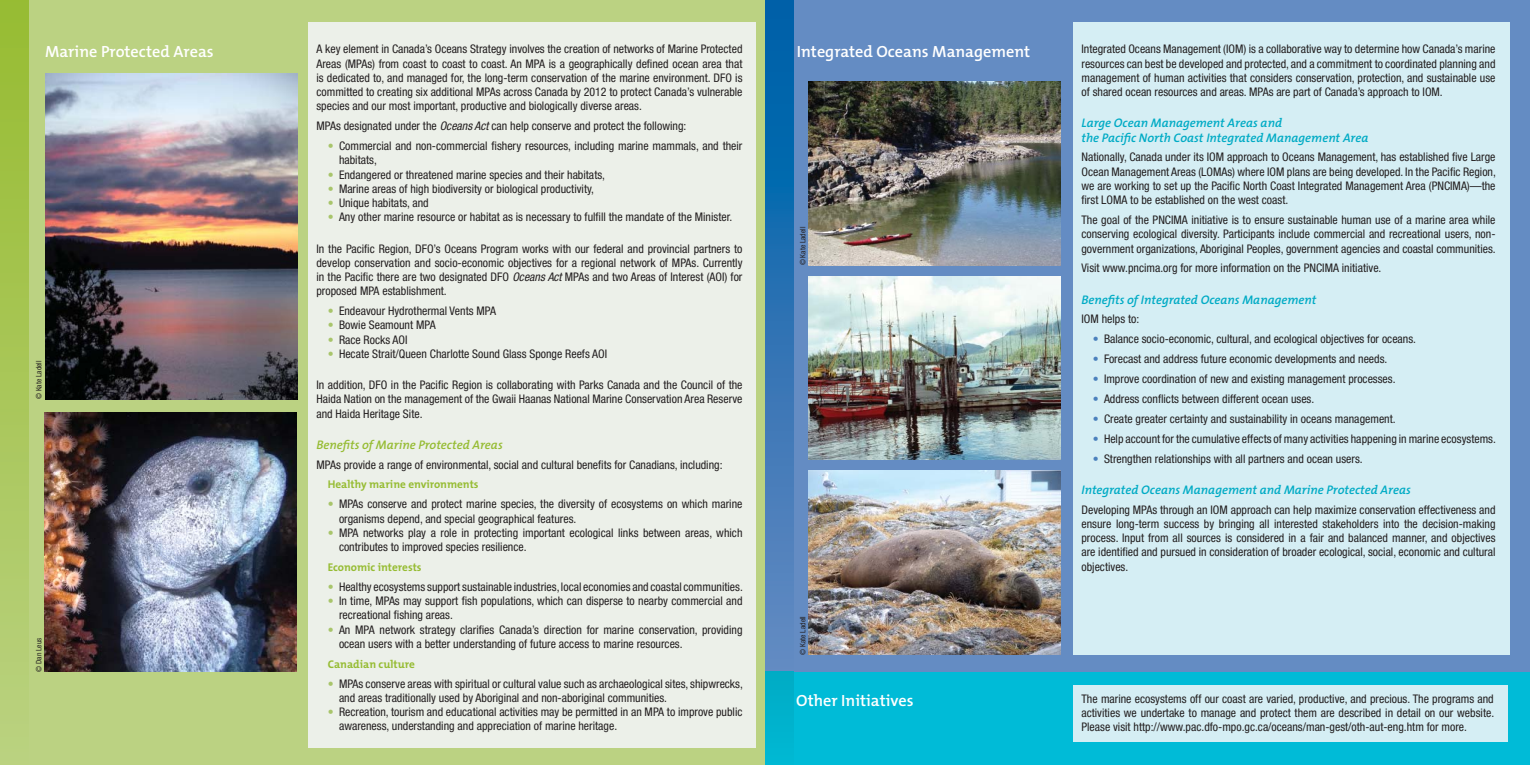
<style>
.page{position:relative;width:1530px;height:765px;background:#fff}
.page>*{position:absolute;margin:0;border:0;box-sizing:border-box;transform-origin:0 0}
.t1{font:600 16.25px "The Mix B6";color:#fff}
.t2{font:italic 600 12.5px/14.2px "The Mix B6";color:#00abc5}
.t3{font:italic 600 12.5px "The Mix B6";color:#96bc33}
.t4{font:condensed 11.88px/14.2px "Helvetica Neue LT Pro";color:#231f20;text-align:justify}
.t5{font:700 11.25px "The Mix B7";color:#96bc33}
.t6{font:condensed 7.5px "Helvetica Neue LT Pro";color:#231f20}
.s1{font-style:italic}
.s2{color:#a8c56b}
.s3{color:#4b81bd}
</style>
<div class="page">
<div style="left:765px;top:672px;width:765px;height:93px;background:#00bbd7"></div>
<div style="left:0;top:0;width:765px;height:765px;background:#bbd282"></div>
<div style="left:765px;top:0;width:765px;height:672px;background:#648cc3"></div>
<div style="left:308px;top:22px;width:448px;height:726px;background:#ecf0e9"></div>
<img style="left:45px;top:413px;width:252px;height:259px">
<div style="left:0;top:0;width:28px;height:765px;background:linear-gradient(to bottom,#97bc31,#bad281)"></div>
<svg style="left:765px;top:0;width:28px;height:672px"></svg>
<img style="left:45px;top:74px;width:253px;height:325px">
<div style="left:1073px;top:22px;width:436px;height:633px;background:#d5eef4"></div>
<div style="left:1073px;top:685px;width:435px;height:57px;background:#d5eef4"></div>
<div style="left:765px;top:672px;width:28px;height:93px;background:#00b2cd"></div>
<img style="left:809px;top:82px;width:252px;height:183px">
<img style="left:809px;top:276px;width:252px;height:184px">
<img style="left:809px;top:471px;width:252px;height:184px">
<h1 class="t1" style="left:45px;top:43px;width:170px">Marine Protected Areas</h1>
<p class="t4" style="left:316px;top:44px;width:428px">A key element in Canada’s Oceans Strategy involves the creation of networks of Marine Protected Areas (MPAs) from coast to coast to coast. An MPA is a geographically defined ocean area that is dedicated to, and managed for, the long-term conservation of the marine environment. DFO is committed to creating six additional MPAs across Canada by 2012 to protect Canada’s vulnerable species and our most important, productive and biologically diverse areas.</p>
<p class="t4" style="left:316px;top:120px;width:371px">MPAs designated under the <span class="s1">Oceans Act</span> can help conserve and protect the following:</p>
<p class="t4" style="left:339px;top:140px;width:405px;text-indent:-11px"><span class="s2">•</span> Commercial and non-commercial fishery resources, including marine mammals, and their habitats,</p>
<p class="t4" style="left:328px;top:169px;width:279px"><span class="s2">•</span> Endangered or threatened marine species and their habitats,</p>
<p class="t4" style="left:328px;top:183px;width:268px"><span class="s2">•</span> Marine areas of high biodiversity or biological productivity,</p>
<p class="t4" style="left:328px;top:197px;width:103px"><span class="s2">•</span> Unique habitats, and</p>
<p class="t4" style="left:328px;top:212px;width:406px"><span class="s2">•</span> Any other marine resource or habitat as is necessary to fulfill the mandate of the Minister.</p>
<p class="t4" style="left:316px;top:243px;width:428px">In the Pacific Region, DFO’s Oceans Program works with our federal and provincial partners to develop conservation and socio-economic objectives for a regional network of MPAs. Currently in the Pacific there are two designated DFO <span class="s1">Oceans Act</span> MPAs and two Areas of Interest (AOI) for proposed MPA establishment.</p>
<p class="t4" style="left:328px;top:305px;width:170px"><span class="s2">•</span> Endeavour Hydrothermal Vents MPA</p>
<p class="t4" style="left:328px;top:320px;width:109px"><span class="s2">•</span> Bowie Seamount MPA</p>
<p class="t4" style="left:328px;top:334px;width:81px"><span class="s2">•</span> Race Rocks AOI</p>
<p class="t4" style="left:328px;top:348px;width:281px"><span class="s2">•</span> Hecate Strait/Queen Charlotte Sound Glass Sponge Reefs AOI</p>
<p class="t4" style="left:316px;top:379px;width:428px">In addition, DFO in the Pacific Region is collaborating with Parks Canada and the Council of the Haida Nation on the management of the Gwaii Haanas National Marine Conservation Area Reserve and Haida Heritage Site.</p>
<p class="t3" style="left:316px;top:438px;width:188px">Benefits of Marine Protected Areas</p>
<p class="t4" style="left:316px;top:459px;width:408px">MPAs provide a range of environmental, social and cultural benefits for Canadians, including:</p>
<p class="t5" style="left:328px;top:479px;width:152px">Healthy marine environments</p>
<p class="t4" style="left:339px;top:498px;width:405px;text-indent:-11px"><span class="s2">•</span> MPAs conserve and protect marine species, the diversity of ecosystems on which marine organisms depend, and special geographical features.</p>
<p class="t4" style="left:339px;top:527px;width:405px;text-indent:-11px"><span class="s2">•</span> MPA networks play a role in protecting important ecological links between areas, which contributes to improved species resilience.</p>
<p class="t5" style="left:328px;top:561px;width:95px">Economic interests</p>
<p class="t4" style="left:328px;top:581px;width:417px"><span class="s2">•</span> Healthy ecosystems support sustainable industries, local economies and coastal communities.</p>
<p class="t4" style="left:339px;top:595px;width:405px;text-indent:-11px"><span class="s2">•</span> In time, MPAs may support fish populations, which can disperse to nearby commercial and recreational fishing areas.</p>
<p class="t4" style="left:339px;top:624px;width:405px;text-indent:-11px"><span class="s2">•</span> An MPA network strategy clarifies Canada’s direction for marine conservation, providing ocean users with a better understanding of future access to marine resources.</p>
<p class="t5" style="left:328px;top:658px;width:89px">Canadian culture</p>
<p class="t4" style="left:339px;top:678px;width:405px;text-indent:-11px"><span class="s2">•</span> MPAs conserve areas with spiritual or cultural value such as archaeological sites, shipwrecks, and areas traditionally used by Aboriginal and non-aboriginal communities.</p>
<p class="t4" style="left:339px;top:706px;width:405px;text-indent:-11px"><span class="s2">•</span> Recreation, tourism and educational activities may be permitted in an MPA to improve public awareness, understanding and appreciation of marine heritage.</p>
<p class="t6" style="left:36px;top:399px;width:40px;rotate:-90deg">© Kate Ladell</p>
<p class="t6" style="left:36px;top:672px;width:35px;rotate:-90deg">© Dan Leus</p>
<h1 class="t1" style="left:797px;top:43px;width:235px">Integrated Oceans Management</h1>
<p class="t4" style="left:1082px;top:44px;width:416px">Integrated Oceans Management (IOM) is a collaborative way to determine how Canada’s marine resources can best be developed and protected, and a commitment to coordinated planning and management of human activities that considers conservation, protection, and sustainable use of shared ocean resources and areas. MPAs are part of Canada’s approach to IOM.</p>
<p class="t2" style="left:1082px;top:116px;width:289px">Large Ocean Management Areas and<br>the Pacific North Coast Integrated Management Area</p>
<p class="t4" style="left:1082px;top:152px;width:416px">Nationally, Canada under its IOM approach to Oceans Management, has established five Large Ocean Management Areas (LOMAs) where IOM plans are being developed. In the Pacific Region, we are working to set up the Pacific North Coast Integrated Management Area (PNCIMA)—the first LOMA to be established on the west coast.</p>
<p class="t4" style="left:1082px;top:214px;width:416px">The goal of the PNCIMA initiative is to ensure sustainable human use of a marine area while conserving ecological diversity. Participants include commercial and recreational users, non&shy;government organizations, Aboriginal Peoples, government agencies and coastal communities.</p>
<p class="t4" style="left:1082px;top:263px;width:302px">Visit www.pncima.org for more information on the PNCIMA initiative.</p>
<p class="t2" style="left:1082px;top:293px;width:236px">Benefits of Integrated Oceans Management</p>
<p class="t4" style="left:1082px;top:314px;width:59px">IOM helps to:</p>
<p class="t4" style="left:1093px;top:333px;width:325px"><span class="s3">•</span> Balance socio-economic, cultural, and ecological objectives for oceans.</p>
<p class="t4" style="left:1093px;top:353px;width:296px"><span class="s3">•</span> Forecast and address future economic developments and needs.</p>
<p class="t4" style="left:1093px;top:373px;width:304px"><span class="s3">•</span> Improve coordination of new and existing management processes.</p>
<p class="t4" style="left:1093px;top:393px;width:223px"><span class="s3">•</span> Address conflicts between different ocean uses.</p>
<p class="t4" style="left:1093px;top:413px;width:304px"><span class="s3">•</span> Create greater certainty and sustainability in oceans management.</p>
<p class="t4" style="left:1093px;top:433px;width:405px"><span class="s3">•</span> Help account for the cumulative effects of many activities happening in marine ecosystems.</p>
<p class="t4" style="left:1093px;top:453px;width:272px"><span class="s3">•</span> Strengthen relationships with all partners and ocean users.</p>
<p class="t2" style="left:1082px;top:483px;width:331px">Integrated Oceans Management and Marine Protected Areas</p>
<p class="t4" style="left:1082px;top:504px;width:416px">Developing MPAs through an IOM approach can help maximize conservation effectiveness and ensure long-term success by bringing all interested stakeholders into the decision-making process. Input from all sources is considered in a fair and balanced manner, and objectives are identified and pursued in consideration of broader ecological, social, economic and cultural objectives.</p>
<p class="t6" style="left:800px;top:265px;width:40px;rotate:-90deg">© Kate Ladell</p>
<p class="t6" style="left:800px;top:655px;width:40px;rotate:-90deg">© Kate Ladell</p>
<h1 class="t1" style="left:796px;top:693px;width:119px">Other Initiatives</h1>
<p class="t4" style="left:1082px;top:693px;width:414px">The marine ecosystems off our coast are varied, productive, and precious. The programs and activities we undertake to manage and protect them are described in detail on our website.<br>Please visit http://www.pac.dfo-mpo.gc.ca/oceans/man-gest/oth-aut-eng.htm for more.</p>
</div>
